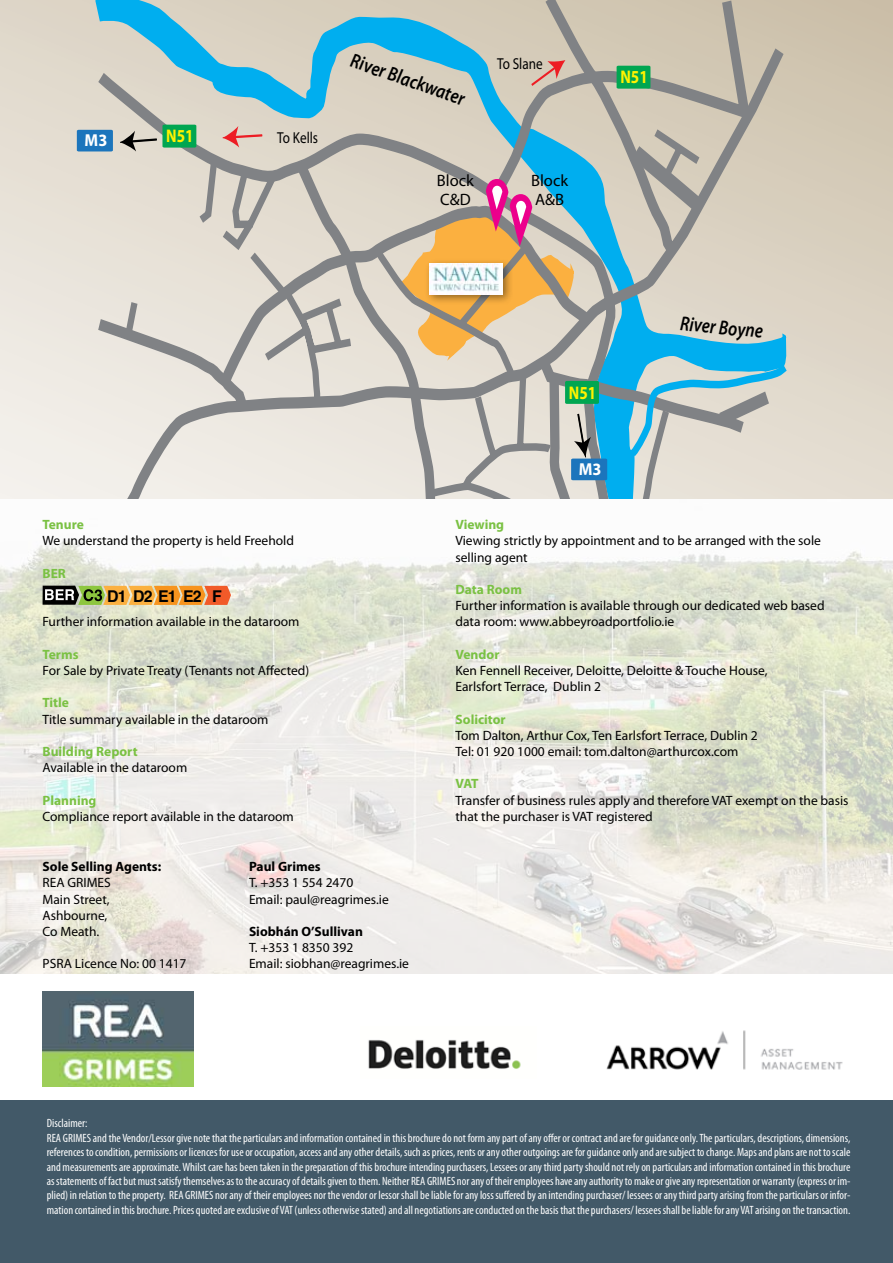
<style>
.page{position:relative;width:893px;height:1263px;background:#fff}
.page>*{position:absolute;margin:0;border:0;box-sizing:border-box;transform-origin:0 0}
.t1{font:italic 600 20.4px "Myriad Pro";color:#000;scale:.83 1}
.t2{font:italic 600 20.1px "Myriad Pro";color:#000;scale:.86 1}
.t3{font:700 18.3px "Myriad Pro";color:#fff200;scale:.83 1}
.t4{font:700 17.4px "Myriad Pro";color:#fff;scale:.94 1}
.t5{font:16.5px/19.8px "Myriad Pro";color:#000}
.t6{font:700 16.2px "Helvetica";letter-spacing:-.05em;color:#000}
.t7{font:15.9px "Myriad Pro";color:#000;scale:.83 1}
.t8{font:13.5px/16.2px "Myriad Pro";color:#000}
.t9{font:700 13.5px "Myriad Pro";color:#7ac143}
.t10{font:700 13.5px "Myriad Pro";color:#000}
.t11{font:condensed 12px/14.4px "Myriad Pro";color:#fff}
</style>
<div class="page">
<img style="left:0;top:498px;width:893px;height:476px">
<svg style="left:0;top:0;width:893px;height:498px;background:#e0d8cb"></svg>
<svg style="left:88px;top:0;width:704px;height:498px;background:#cecbbe"></svg>
<svg style="left:90px;top:0;width:664px;height:498px;background:#b4c7c4"></svg>
<svg style="left:116px;top:122px;width:632px;height:376px;background:#c3cbc8"></svg>
<svg style="left:624px;top:357px;width:170px;height:107px;background:#a7c8ce"></svg>
<svg style="left:617px;top:66px;width:33px;height:23px"></svg>
<svg style="left:529px;top:60px;width:36px;height:28px"></svg>
<svg style="left:120px;top:125px;width:76px;height:26px;background:#73af89"></svg>
<svg style="left:399px;top:179px;width:179px;height:179px;background:#d0b598"></svg>
<svg style="left:77px;top:130px;width:36px;height:21px"></svg>
<svg style="left:336px;top:367px;width:272px;height:131px;background:#c5c9c4"></svg>
<div style="left:0;top:1100px;width:893px;height:163px;background:#425968"></div>
<img style="left:43px;top:992px;width:150px;height:94px">
<img style="left:606px;top:1030px;width:237px;height:40px">
<img style="left:368px;top:1039px;width:153px;height:30px">
<svg style="left:43px;top:586px;width:188px;height:19px;background:#c48d41"></svg>
<div style="left:424px;top:258px;width:89px;height:47px;background:#000;opacity:.45"></div>
<img style="left:429px;top:264px;width:73px;height:30px">
<h3 class="t4" style="left:85px;top:129px;width:26px">M3</h3>
<h3 class="t3" style="left:166px;top:124px;width:35px">N51</h3>
<h3 class="t7" style="left:277px;top:128px;width:51px">To Kells</h3>
<h2 class="t2" style="left:356px;top:48px;width:141px;rotate:19deg">River Blackwater</h2>
<h3 class="t7" style="left:497px;top:54px;width:56px">To Slane</h3>
<h3 class="t5" style="left:437px;top:170px;width:39px">Block<br>C&amp;D</h3>
<h3 class="t5" style="left:531px;top:170px;width:39px">Block<br>A&amp;B</h3>
<h3 class="t3" style="left:620px;top:65px;width:35px">N51</h3>
<p class="t9" style="left:43px;top:516px;width:43px">Tenure</p>
<p class="t8" style="left:43px;top:532px;width:253px">We understand the property is held Freehold</p>
<p class="t9" style="left:43px;top:564px;width:25px">BER</p>
<p class="t8" style="left:43px;top:613px;width:258px">Further information available in the dataroom</p>
<p class="t9" style="left:43px;top:645px;width:38px">Terms</p>
<p class="t8" style="left:43px;top:662px;width:268px">For Sale by Private Treaty (Tenants not Affected)</p>
<p class="t9" style="left:43px;top:694px;width:28px">Title</p>
<p class="t8" style="left:43px;top:711px;width:227px">Title summary available in the dataroom</p>
<p class="t9" style="left:43px;top:743px;width:97px">Building Report</p>
<p class="t8" style="left:43px;top:759px;width:146px">Available in the dataroom</p>
<p class="t9" style="left:43px;top:791px;width:56px">Planning</p>
<p class="t8" style="left:43px;top:808px;width:253px">Compliance report available in the dataroom</p>
<h3 class="t6" style="left:107px;top:583px;width:116px">D1 D2 E1 E2 F</h3>
<h3 class="t3" style="left:569px;top:380px;width:35px">N51</h3>
<h3 class="t4" style="left:579px;top:457px;width:26px">M3</h3>
<h1 class="t1" style="left:681px;top:311px;width:102px;rotate:5deg">River Boyne</h1>
<p class="t9" style="left:455px;top:516px;width:50px">Viewing</p>
<p class="t8" style="left:455px;top:532px;width:367px">Viewing strictly by appointment and to be arranged with the sole selling agent</p>
<p class="t9" style="left:455px;top:581px;width:68px">Data Room</p>
<p class="t8" style="left:455px;top:597px;width:371px">Further information is available through our dedicated web based data room: www.abbeyroadportfolio.ie</p>
<p class="t9" style="left:455px;top:645px;width:46px">Vendor</p>
<p class="t8" style="left:455px;top:662px;width:314px">Ken Fennell Receiver, Deloitte, Deloitte &amp; Touche House,<br>Earlsfort Terrace, Dublin 2</p>
<p class="t9" style="left:455px;top:710px;width:52px">Solicitor</p>
<p class="t8" style="left:455px;top:727px;width:304px">Tom Dalton, Arthur Cox, Ten Earlsfort Terrace, Dublin 2<br>Tel: 01 920 1000 email: tom.dalton@arthurcox.com</p>
<p class="t9" style="left:455px;top:775px;width:24px">VAT</p>
<p class="t8" style="left:455px;top:792px;width:395px">Transfer of business rules apply and therefore VAT exempt on the basis that the purchaser is VAT registered</p>
<p class="t10" style="left:43px;top:858px;width:120px">Sole Selling Agents:</p>
<p class="t8" style="left:43px;top:875px;width:70px">REA GRIMES<br>Main Street,<br>Ashbourne,<br>Co Meath.</p>
<p class="t8" style="left:43px;top:956px;width:146px">PSRA Licence No: 00 1417</p>
<p class="t10" style="left:249px;top:858px;width:73px">Paul Grimes</p>
<p class="t8" style="left:249px;top:875px;width:141px">T. +353 1 554 2470<br>Email: paul@reagrimes.ie</p>
<p class="t10" style="left:249px;top:923px;width:115px">Siobhán O’Sullivan</p>
<p class="t8" style="left:249px;top:939px;width:162px">T. +353 1 8350 392<br>Email: siobhan@reagrimes.ie</p>
<p class="t11" style="left:47px;top:1116px;width:805px">Disclaimer:<br>REA GRIMES and the Vendor/Lessor give note that the particulars and information contained in this brochure do not form any part of any offer or contract and are for guidance only. The particulars, descriptions, dimensions, references to condition, permissions or licences for use or occupation, access and any other details, such as prices, rents or any other outgoings are for guidance only and are subject to change. Maps and plans are not to scale and measurements are approximate. Whilst care has been taken in the preparation of this brochure intending purchasers, Lessees or any third party should not rely on particulars and information contained in this brochure as statements of fact but must satisfy themselves as to the accuracy of details given to them. Neither REA GRIMES nor any of their employees have any authority to make or give any representation or warranty (express or im&shy;plied) in relation to the property. REA GRIMES nor any of their employees nor the vendor or lessor shall be liable for any loss suffered by an intending purchaser/ lessees or any third party arising from the particulars or infor&shy;mation contained in this brochure. Prices quoted are exclusive of VAT (unless otherwise stated) and all negotiations are conducted on the basis that the purchasers/ lessees shall be liable for any VAT arising on the transaction.</p>
</div>
